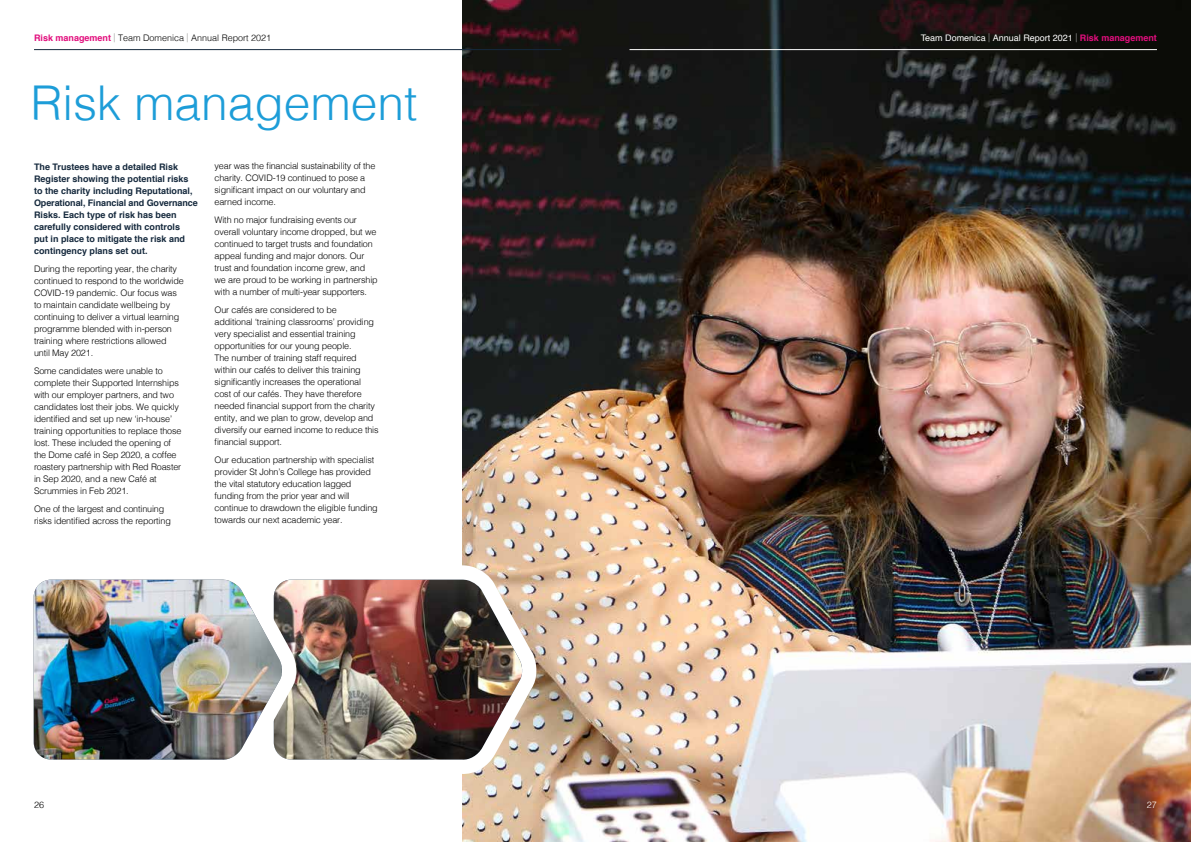
<style>
.page{position:relative;width:1191px;height:842px;background:#fff}
.page>*{position:absolute;margin:0;border:0;box-sizing:border-box;transform-origin:0 0}
.Page_header_-_pink{font:300 48px "Helvetica";color:#1d9dd8}
.Body{font:300 9px/12px "Helvetica";letter-spacing:-.015em;color:#000}
.Body-2{font:700 9px/12px "Helvetica";color:#15293d}
.t1{font:9px "Helvetica";color:#fff}
.t2{font:300 9px "Helvetica";color:#fff}
.s1{font-weight:700;color:#e20e7d}
.s2{color:#9d9d9c}
.s3{font-weight:300;color:#9d9d9c}
</style>
<div class="page">
<img style="left:462px;top:0;width:729px;height:842px">
<img style="left:305px;top:555px;width:240px;height:226px">
<img style="left:33px;top:579px;width:272px;height:181px">
<hr style="left:629px;top:49px;width:528px;height:1px;background:#fff">
<hr style="left:34px;top:49px;width:527px;height:1px;background:#15293d">
<p class="Body" style="left:34px;top:31px;width:239px"><span class="s1">Risk management</span> <span class="s2">|</span> Team Domenica <span class="s2">|</span> Annual Report 2021</p>
<p class="t1" style="left:920px;top:31px;width:238px">Team Domenica <span class="s3">|</span> Annual Report 2021 <span class="s3">|</span> <span class="s1">Risk management</span></p>
<p class="Page_header_-_pink" style="left:30px;top:62px;width:388px">Risk management</p>
<p class="Body-2" style="left:34px;top:160px;width:165px">The Trustees have a detailed Risk Register showing the potential risks to the charity including Reputational, Operational, Financial and Governance Risks. Each type of risk has been carefully considered with controls<br>put in place to mitigate the risk and contingency plans set out.</p>
<p class="Body" style="left:34px;top:262px;width:151px">During the reporting year, the charity continued to respond to the worldwide COVID-19 pandemic. Our focus was to maintain candidate wellbeing by continuing to deliver a virtual learning programme blended with in-person training where restrictions allowed until May 2021.</p>
<p class="Body" style="left:34px;top:364px;width:149px">Some candidates were unable to complete their Supported Internships with our employer partners, and two candidates lost their jobs. We quickly identified and set up new ‘in-house’ training opportunities to replace those lost. These included the opening of the Dome café in Sep 2020, a coffee roastery partnership with Red Roaster in Sep 2020, and a new Café at Scrummies in Feb 2021.</p>
<p class="Body" style="left:34px;top:502px;width:138px">One of the largest and continuing risks identified across the reporting</p>
<p class="Body" style="left:214px;top:159px;width:162px">year was the financial sustainability of the charity. COVID-19 continued to pose a significant impact on our voluntary and earned income.</p>
<p class="Body" style="left:214px;top:213px;width:165px">With no major fundraising events our overall voluntary income dropped, but we continued to target trusts and foundation appeal funding and major donors. Our trust and foundation income grew, and we are proud to be working in partnership with a number of multi-year supporters.</p>
<p class="Body" style="left:214px;top:303px;width:166px">Our cafés are considered to be<br>additional ‘training classrooms’ providing very specialist and essential training opportunities for our young people.<br>The number of training staff required within our cafés to deliver this training significantly increases the operational cost of our cafés. They have therefore needed financial support from the charity entity, and we plan to grow, develop and diversify our earned income to reduce this financial support.</p>
<p class="Body" style="left:214px;top:453px;width:165px">Our education partnership with specialist provider St John’s College has provided the vital statutory education lagged funding from the prior year and will continue to drawdown the eligible funding towards our next academic year.</p>
<p class="Body" style="left:34px;top:798px;width:12px">26</p>
<p class="t2" style="left:1147px;top:797px;width:12px">27</p>
</div>
